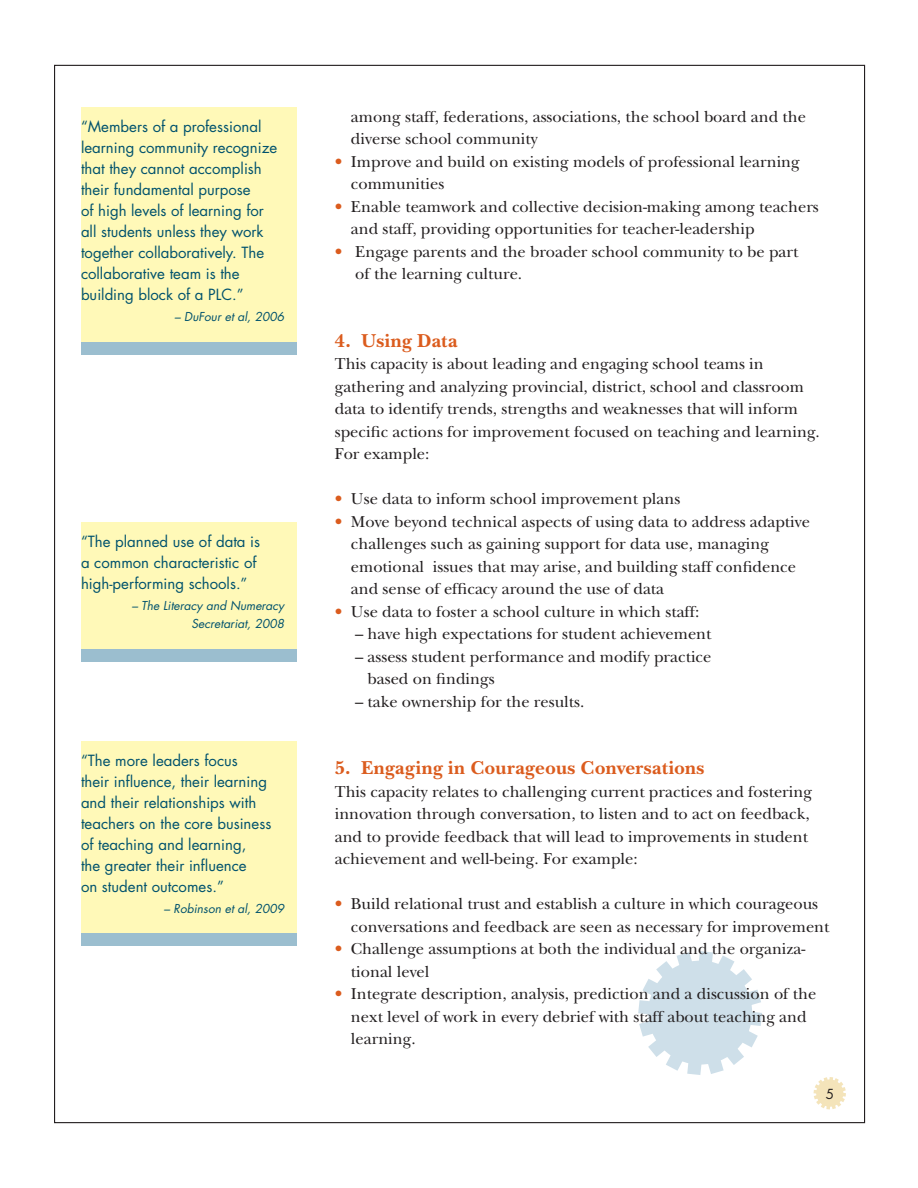
<style>
.page{position:relative;width:918px;height:1188px;background:#fff}
.page>*{position:absolute;margin:0;border:0;box-sizing:border-box;transform-origin:0 0}
.t1{font:700 19.5px "New Baskerville";letter-spacing:.02em;color:#db5c1e}
.t2{font:16.5px/22.5px "New Baskerville";color:#231f20}
.t3{font:15px/21px "Futura";color:#00526d}
.t4{font:13.5px "Futura";color:#231f20}
.t5{font:italic 12px/18px "Futura";color:#00526d;text-align:right}
.s1{color:#db5c1e}
</style>
<div class="page">
<svg style="left:638px;top:951px;width:124px;height:124px"></svg>
<div style="left:81px;top:107px;width:216px;height:239px;background:#fff9b8"></div>
<div style="left:81px;top:342px;width:216px;height:12px;background:#9bbecf"></div>
<div style="left:81px;top:741px;width:216px;height:197px;background:#fff9b8"></div>
<div style="left:81px;top:934px;width:216px;height:12px;background:#9bbecf"></div>
<div style="left:81px;top:522px;width:216px;height:135px;background:#fff9b8"></div>
<div style="left:81px;top:649px;width:216px;height:12px;background:#9bbecf"></div>
<svg style="left:814px;top:1077px;width:32px;height:32px"></svg>
<p class="t3" style="left:81px;top:116px;width:198px">“Members of a professional learning community recognize that they cannot accomplish their fundamental purpose<br>of high levels of learning for all students unless they work together collaboratively. The collaborative team is the building block of a PLC.”</p>
<p class="t5" style="left:175px;top:307px;width:111px">– DuFour et al, 2006</p>
<p class="t3" style="left:81px;top:531px;width:181px">“The planned use of data is a common characteristic of high-performing schools.”</p>
<p class="t5" style="left:132px;top:597px;width:154px">– The Literacy and Numeracy<br>Secretariat, 2008</p>
<p class="t3" style="left:81px;top:750px;width:192px">“The more leaders focus<br>their influence, their learning and their relationships with teachers on the core business of teaching and learning,<br>the greater their influence<br>on student outcomes.”</p>
<p class="t5" style="left:164px;top:899px;width:122px">– Robinson et al, 2009</p>
<p class="t2" style="left:351px;top:105px;width:457px">among staff, federations, associations, the school board and the diverse school community</p>
<p class="t2" style="left:351px;top:150px;width:450px;text-indent:-16px"><span class="s1">•</span> Improve and build on existing models of professional learning communities</p>
<p class="t2" style="left:351px;top:195px;width:469px;text-indent:-16px"><span class="s1">•</span> Enable teamwork and collective decision-making among teachers and staff, providing opportunities for teacher-leadership</p>
<p class="t2" style="left:355px;top:240px;width:445px;text-indent:-20px"><span class="s1">•</span> Engage parents and the broader school community to be part of the learning culture.</p>
<p class="t1" style="left:335px;top:329px;width:124px">4. Using Data</p>
<p class="t2" style="left:335px;top:353px;width:487px">This capacity is about leading and engaging school teams in gathering and analyzing provincial, district, school and classroom data to identify trends, strengths and weaknesses that will inform specific actions for improvement focused on teaching and learning.<br>For example:</p>
<p class="t2" style="left:335px;top:488px;width:347px"><span class="s1">•</span> Use data to inform school improvement plans</p>
<p class="t2" style="left:351px;top:510px;width:461px;text-indent:-16px"><span class="s1">•</span> Move beyond technical aspects of using data to address adaptive challenges such as gaining support for data use, managing emotional issues that may arise, and building staff confidence and sense of efficacy around the use of data</p>
<p class="t2" style="left:335px;top:600px;width:366px"><span class="s1">•</span> Use data to foster a school culture in which staff:</p>
<p class="t2" style="left:355px;top:623px;width:358px">– have high expectations for student achievement</p>
<p class="t2" style="left:368px;top:645px;width:345px;text-indent:-13px">– assess student performance and modify practice based on findings</p>
<p class="t2" style="left:355px;top:690px;width:231px">– take ownership for the results.</p>
<p class="t1" style="left:335px;top:756px;width:371px">5. Engaging in Courageous Conversations</p>
<p class="t2" style="left:335px;top:780px;width:479px">This capacity relates to challenging current practices and fostering innovation through conversation, to listen and to act on feedback, and to provide feedback that will lead to improvements in student achievement and well-being. For example:</p>
<p class="t2" style="left:351px;top:893px;width:480px;text-indent:-16px"><span class="s1">•</span> Build relational trust and establish a culture in which courageous conversations and feedback are seen as necessary for improvement</p>
<p class="t2" style="left:351px;top:938px;width:456px;text-indent:-16px"><span class="s1">•</span> Challenge assumptions at both the individual and the organiza&shy;tional level</p>
<p class="t2" style="left:351px;top:983px;width:467px;text-indent:-16px"><span class="s1">•</span> Integrate description, analysis, prediction and a discussion of the next level of work in every debrief with staff about teaching and learning.</p>
<p class="t4" style="left:826px;top:1084px;width:10px">5</p>
</div>
